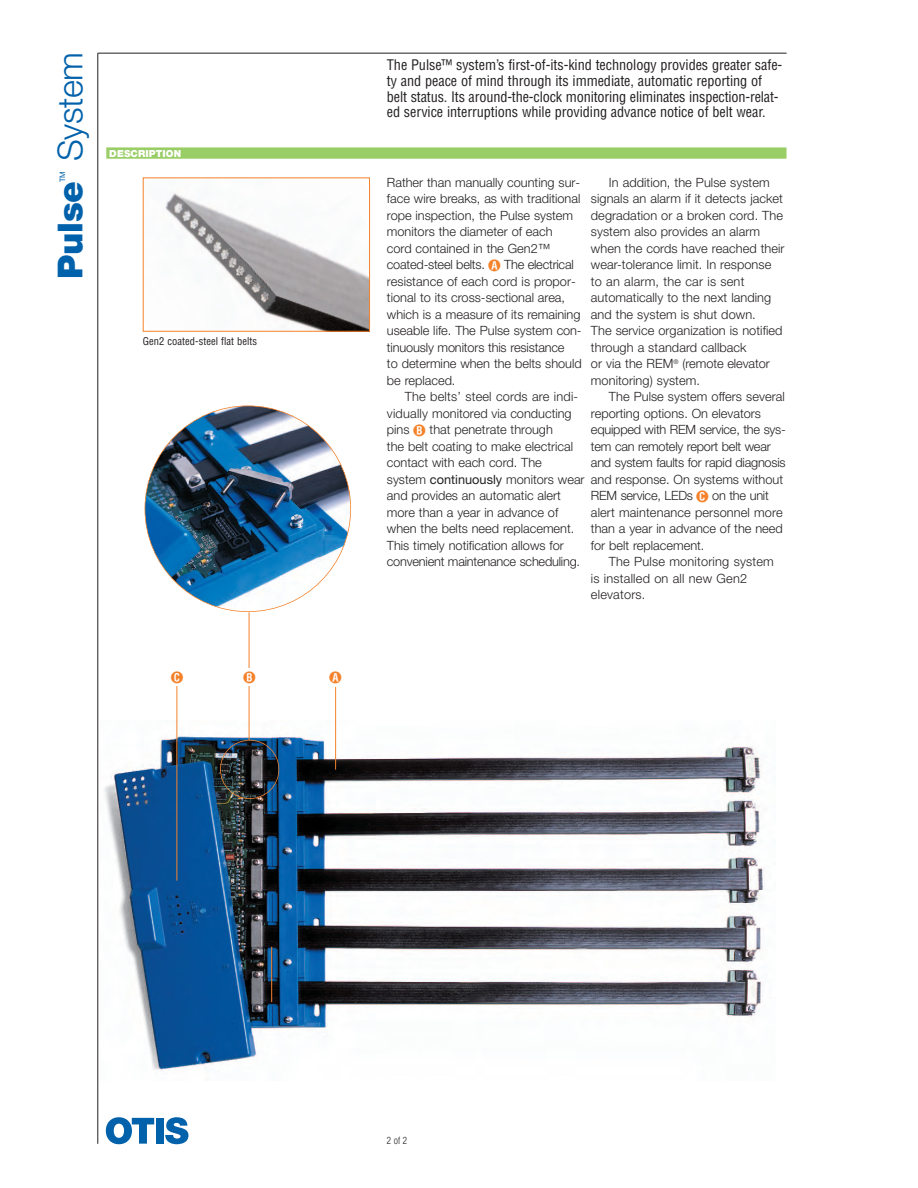
<style>
.page{position:relative;width:918px;height:1188px;background:#fff}
.page>*{position:absolute;margin:0;border:0;box-sizing:border-box;transform-origin:0 0}
.t1{font:300 34.5px "Helvetica Neue";letter-spacing:-.01em;color:#0161aa}
.t2{font:900 34.5px "Helvetica Neue";letter-spacing:-.015em;color:#0161aa}
.t3{font:condensed 14.25px/15.8px "Helvetica";letter-spacing:-.005em;color:#231f20}
.t4{font:300 12.75px/16.5px "Helvetica Neue";color:#231f20}
.t5{font:condensed 10.5px "Helvetica";letter-spacing:.005em;color:#231f20}
.t6{font:900 9.75px "Helvetica Neue";letter-spacing:.015em;color:#fff}
.t7{font:300 condensed 9.75px "Helvetica";color:#231f20}
.t8{font:7.5px "Helvetica Neue";color:#0161aa}
.s1{font-weight:400}
</style>
<div class="page">
<hr style="left:98px;top:53px;width:1px;height:1091px;background:#231f20">
<hr style="left:98px;top:53px;width:689px;height:1px;background:#231f20">
<div style="left:106px;top:147px;width:681px;height:12px;background:#99cd65"></div>
<svg style="left:106px;top:1117px;width:48px;height:27px"></svg>
<div style="left:156px;top:1118px;width:8px;height:26px;background:#0161aa"></div>
<svg style="left:165px;top:1117px;width:23px;height:27px"></svg>
<img style="left:104px;top:720px;width:661px;height:350px">
<img style="left:145px;top:406px;width:206px;height:206px;border-radius:50%">
<hr style="left:335px;top:683px;width:1px;height:87px;background:#f4822b">
<div style="left:220px;top:740px;width:59px;height:59px;border:2px solid #f4822b;border-radius:50%"></div>
<hr style="left:271px;top:947px;width:1px;height:55px;background:#f4822b">
<hr style="left:249px;top:612px;width:1px;height:128px;background:#f4822b">
<div style="left:216px;top:668px;width:68px;height:18px;background:#fff"></div>
<hr style="left:177px;top:686px;width:1px;height:195px;background:#f4822b">
<div style="left:327px;top:670px;width:17px;height:17px;background:#fff"></div>
<img style="left:165px;top:193px;width:203px;height:137px">
<div style="left:143px;top:177px;width:227px;height:155px;border:1px solid #f4822b"></div>
<h1 class="t1" style="left:58px;top:161px;width:111px;rotate:-90deg">System</h1>
<p class="t8" style="left:60px;top:182px;width:12px;rotate:-90deg">TM</p>
<h1 class="t2" style="left:58px;top:279px;width:99px;rotate:-90deg">Pulse</h1>
<p class="t6" style="left:109px;top:150px;width:73px">DESCRIPTION</p>
<p class="t5" style="left:143px;top:337px;width:116px">Gen2 coated-steel flat belts</p>
<p class="t3" style="left:387px;top:58px;width:397px">The Pulse™ system’s first-of-its-kind technology provides greater safe&shy;ty and peace of mind through its immediate, automatic reporting of belt status. Its around-the-clock monitoring eliminates inspection-relat&shy;ed service interruptions while providing advance notice of belt wear.</p>
<p class="t4" style="left:591px;top:175px;width:195px;text-indent:18px">In addition, the Pulse system signals an alarm if it detects jacket degradation or a broken cord. The system also provides an alarm when the cords have reached their wear-tolerance limit. In response to an alarm, the car is sent automatically to the next landing and the system is shut down.<br>The service organization is notified through a standard callback<br>or via the REM<sup>®</sup> (remote elevator monitoring) system.</p>
<p class="t4" style="left:591px;top:389px;width:196px;text-indent:18px">The Pulse system offers several reporting options. On elevators equipped with REM service, the sys&shy;tem can remotely report belt wear and system faults for rapid diagnosis and response. On systems without<br>REM service, LEDs</p>
<p class="t4" style="left:387px;top:175px;width:195px">Rather than manually counting sur&shy;face wire breaks, as with traditional rope inspection, the Pulse system monitors the diameter of each cord contained in the Gen2™ coated-steel belts.</p>
<p class="t4" style="left:387px;top:257px;width:196px;text-indent:117px">The electrical resistance of each cord is propor&shy;tional to its cross-sectional area, which is a measure of its remaining useable life. The Pulse system con&shy;tinuously monitors this resistance<br>to determine when the belts should be replaced.</p>
<p class="t4" style="left:387px;top:389px;width:193px;text-indent:18px">The belts’ steel cords are indi&shy;vidually monitored via conducting pins</p>
<p class="t4" style="left:387px;top:422px;width:199px;text-indent:43px">that penetrate through<br>the belt coating to make electrical contact with each cord. The<br>system <span class="s1">continuously</span> monitors wear and provides an automatic alert more than a year in advance of when the belts need replacement.<br>This timely notification allows for convenient maintenance scheduling.</p>
<p class="t4" style="left:591px;top:488px;width:193px;text-indent:121px">on the unit alert maintenance personnel more than a year in advance of the need for belt replacement.</p>
<p class="t4" style="left:591px;top:554px;width:184px;text-indent:18px">The Pulse monitoring system is installed on all new Gen2 elevators.</p>
<p class="t7" style="left:387px;top:1136px;width:22px">2 of 2</p>
</div>
